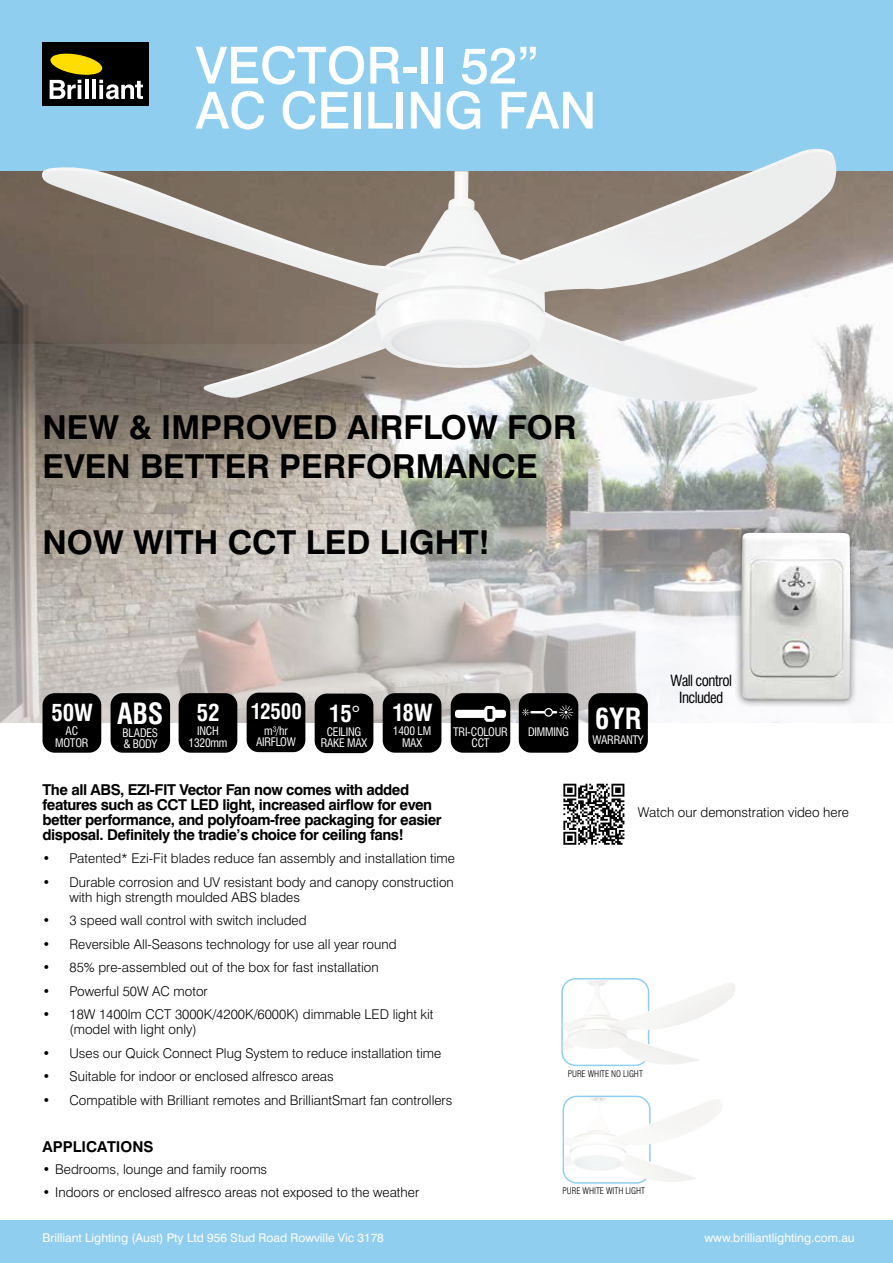
<style>
.page{position:relative;width:893px;height:1263px;background:#fff}
.page>*{position:absolute;margin:0;border:0;box-sizing:border-box;transform-origin:0 0}
.t1{font:500 51px/45px "Swiss 721 BT";color:#fff}
.t2{font:700 33px/39px "Swiss 721 BT";color:#000}
.t3{font:700 condensed 28.5px "Swiss 721 BT";letter-spacing:-.005em;color:#fff}
.t4{font:700 condensed 22.95px "Swiss 721 BT";letter-spacing:-.005em;color:#fff}
.t5{font:700 condensed 21px "Swiss 721 BT";color:#fff}
.t6{font:700 15px/15px "Swiss 721 BT";letter-spacing:-.03em;color:#000}
.t7{font:condensed 15px/17.1px "Swiss 721 BT";letter-spacing:-.04em;color:#000;text-align:center}
.t8{font:700 15px "Swiss 721 BT";color:#000}
.t9{font:300 13.5px/15px "Swiss 721 BT";color:#000}
.t10{font:12px "Swiss 721 BT";color:#fff}
.t11{font:condensed 11.55px/11.6px "Swiss 721 BT";letter-spacing:-.02em;color:#fff;text-align:center}
.t12{font:300 condensed 9px "Swiss 721 BT";color:#000}
.s1{font-weight:400}
</style>
<div class="page">
<img style="left:0;top:170px;width:893px;height:174px">
<svg style="left:0;top:344px;width:893px;height:396px"></svg>
<div style="left:0;top:0;width:893px;height:170px;background:#90cef0"></div>
<div style="left:43px;top:43px;width:106px;height:63px;background:#000"></div>
<svg style="left:50px;top:53px;width:93px;height:46px"></svg>
<div style="left:0;top:1220px;width:893px;height:43px;background:#90cef0"></div>
<div style="left:315px;top:694px;width:58px;height:59px;background:#000;border-radius:12px"></div>
<div style="left:247px;top:693px;width:58px;height:59px;background:#000;border-radius:12px"></div>
<div style="left:43px;top:693px;width:58px;height:60px;background:#000;border-radius:12px"></div>
<div style="left:179px;top:693px;width:58px;height:60px;background:#000;border-radius:12px"></div>
<div style="left:733px;top:525px;width:125px;height:183px;background:#000;opacity:.5"></div>
<img style="left:741px;top:533px;width:109px;height:167px">
<img style="left:42px;top:149px;width:795px;height:253px">
<div style="left:561px;top:978px;width:88px;height:88px;border:2px solid #90cef0;border-radius:14px"></div>
<img style="left:563px;top:980px;width:172px;height:85px">
<div style="left:563px;top:1096px;width:88px;height:88px;border:2px solid #90cef0;border-radius:14px"></div>
<img style="left:564px;top:1097px;width:156px;height:85px">
<svg style="left:563px;top:784px;width:61px;height:61px"></svg>
<div style="left:111px;top:693px;width:59px;height:60px;background:#000;border-radius:12px"></div>
<div style="left:588px;top:693px;width:60px;height:60px;background:#000;border-radius:12px"></div>
<div style="left:519px;top:693px;width:59px;height:60px;background:#000;border-radius:12px"></div>
<svg style="left:522px;top:706px;width:51px;height:13px"></svg>
<div style="left:383px;top:693px;width:58px;height:60px;background:#000;border-radius:12px"></div>
<div style="left:451px;top:693px;width:59px;height:60px;background:#000;border-radius:12px"></div>
<div style="left:455px;top:710px;width:51px;height:8px;background:#fff;border-radius:3px"></div>
<div style="left:486px;top:707px;width:8px;height:13px;background:#000;border-radius:2px"></div>
<div style="left:484px;top:706px;width:11px;height:16px;border:3px solid #fff;border-radius:2px"></div>
<h1 class="t1" style="left:196px;top:42px;width:402px">VECTOR-II 52”<br>AC CEILING FAN</h1>
<h2 class="t2" style="left:43px;top:408px;width:535px">NEW &amp; IMPROVED AIRFLOW FOR<br>EVEN BETTER PERFORMANCE</h2>
<h2 class="t2" style="left:43px;top:522px;width:449px">NOW WITH CCT LED LIGHT!</h2>
<h3 class="t4" style="left:51px;top:699px;width:43px">50W</h3>
<p class="t11" style="left:55px;top:725px;width:35px">AC<br>MOTOR</p>
<h3 class="t3" style="left:117px;top:697px;width:48px">ABS</h3>
<p class="t11" style="left:123px;top:727px;width:37px;text-align:left">BLADES &amp; BODY</p>
<h3 class="t4" style="left:197px;top:699px;width:24px">52</h3>
<p class="t11" style="left:189px;top:725px;width:40px">INCH<br>1320mm</p>
<h3 class="t5" style="left:251px;top:699px;width:53px">12500</h3>
<p class="t11" style="left:256px;top:725px;width:41px">m³/hr<br>AIRFLOW</p>
<h3 class="t4" style="left:329px;top:700px;width:32px">15<span class="s1">°</span></h3>
<p class="t11" style="left:321px;top:726px;width:48px">CEILING<br>RAKE MAX</p>
<h3 class="t4" style="left:392px;top:699px;width:42px">18W</h3>
<p class="t11" style="left:393px;top:725px;width:40px">1400 LM</p>
<p class="t11" style="left:528px;top:726px;width:42px">DIMMING</p>
<p class="t11" style="left:402px;top:737px;width:22px">MAX</p>
<p class="t11" style="left:453px;top:726px;width:56px">TRI-COLOUR<br>CCT</p>
<h3 class="t3" style="left:595px;top:701px;width:48px">6YR</h3>
<p class="t11" style="left:592px;top:734px;width:53px">WARRANTY</p>
<p class="t7" style="left:671px;top:672px;width:63px">Wall control<br>Included</p>
<p class="t6" style="left:43px;top:781px;width:401px">The all ABS, EZI-FIT Vector Fan now comes with added features such as CCT LED light, increased airflow for even better performance, and polyfoam-free packaging for easier disposal. Definitely the tradie’s choice for ceiling fans!</p>
<p class="t9" style="left:43px;top:850px;width:414px">• Patented* Ezi-Fit blades reduce fan assembly and installation time</p>
<p class="t9" style="left:70px;top:874px;width:386px;text-indent:-27px">• Durable corrosion and UV resistant body and canopy construction with high strength moulded ABS blades</p>
<p class="t9" style="left:43px;top:912px;width:266px">• 3 speed wall control with switch included</p>
<p class="t9" style="left:43px;top:936px;width:356px">• Reversible All-Seasons technology for use all year round</p>
<p class="t9" style="left:43px;top:960px;width:338px">• 85% pre-assembled out of the box for fast installation</p>
<p class="t9" style="left:43px;top:983px;width:167px">• Powerful 50W AC motor</p>
<p class="t9" style="left:70px;top:1007px;width:366px;text-indent:-27px">• 18W 1400lm CCT 3000K/4200K/6000K) dimmable LED light kit (model with light only)</p>
<p class="t9" style="left:43px;top:1045px;width:400px">• Uses our Quick Connect Plug System to reduce installation time</p>
<p class="t9" style="left:43px;top:1069px;width:293px">• Suitable for indoor or enclosed alfresco areas</p>
<p class="t9" style="left:43px;top:1092px;width:411px">• Compatible with Brilliant remotes and BrilliantSmart fan controllers</p>
<p class="t8" style="left:43px;top:1137px;width:112px">APPLICATIONS</p>
<p class="t9" style="left:43px;top:1162px;width:226px">• Bedrooms, lounge and family rooms</p>
<p class="t9" style="left:43px;top:1184px;width:378px">• Indoors or enclosed alfresco areas not exposed to the weather</p>
<p class="t9" style="left:638px;top:804px;width:213px">Watch our demonstration video here</p>
<p class="t12" style="left:568px;top:1068px;width:77px">PURE WHITE NO LIGHT</p>
<p class="t12" style="left:563px;top:1185px;width:84px">PURE WHITE WITH LIGHT</p>
<p class="t10" style="left:43px;top:1231px;width:343px">Brilliant Lighting (Aust) Pty Ltd 956 Stud Road Rowville Vic 3178</p>
<p class="t10" style="left:705px;top:1231px;width:152px">www.brilliantlighting.com.au</p>
</div>
